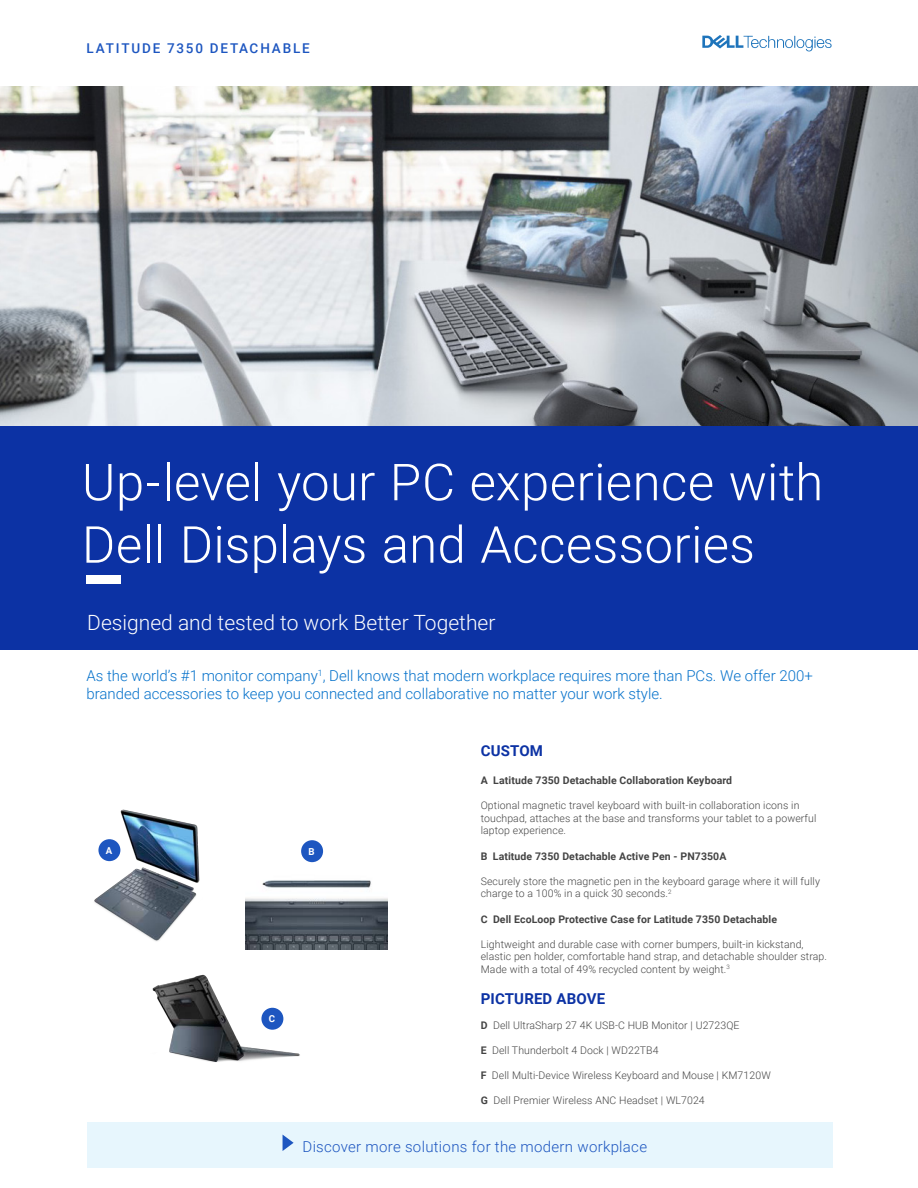
<style>
.page{position:relative;width:918px;height:1188px;background:#fff}
.page>*{position:absolute;margin:0;border:0;box-sizing:border-box;transform-origin:0 0}
.t1{font:300 51px/62.4px "Roboto";letter-spacing:.005em;color:#fff}
.t2{font:300 21px "Roboto";color:#fff}
.t3{font:300 15px/18px "Roboto";color:#0672cb}
.t4{font:300 15px "Roboto";letter-spacing:.02em;color:#1d56c0}
.t5{font:700 15px "Roboto";letter-spacing:.01em;color:#0c32a4}
.t6{font:500 13.5px "Roboto";letter-spacing:.135em;color:#1d56c0}
.t7{font:300 10.5px/12.6px "Roboto";letter-spacing:.01em;color:#444}
.t8{font:700 10.5px "Roboto";letter-spacing:.01em;color:#444}
.t9{font:700 9.6px "Roboto";color:#fff}
.s1{font-weight:700}
</style>
<div class="page">
<img style="left:152px;top:974px;width:148px;height:88px">
<div style="left:0;top:426px;width:918px;height:224px;background:#0c32a4"></div>
<img style="left:0;top:86px;width:918px;height:340px">
<div style="left:86px;top:576px;width:34px;height:8px;background:#fff"></div>
<svg style="left:702px;top:35px;width:130px;height:16px"></svg>
<div style="left:301px;top:840px;width:22px;height:22px;background:#1d56c0;border-radius:50%"></div>
<div style="left:261px;top:1008px;width:22px;height:22px;background:#1d56c0;border-radius:50%"></div>
<img style="left:245px;top:880px;width:143px;height:70px">
<img style="left:94px;top:809px;width:106px;height:132px">
<div style="left:98px;top:839px;width:22px;height:22px;background:#1d56c0;border-radius:50%"></div>
<div style="left:87px;top:1122px;width:745px;height:46px;background:#e7f6fd"></div>
<svg style="left:283px;top:1135px;width:11px;height:16px"></svg>
<p class="t6" style="left:86px;top:39px;width:225px">LATITUDE 7350 DETACHABLE</p>
<p class="t1" style="left:82px;top:449px;width:743px">Up-level your PC experience with<br>Dell Displays and Accessories</p>
<p class="t2" style="left:87px;top:608px;width:410px">Designed and tested to work Better Together</p>
<p class="t3" style="left:86px;top:666px;width:728px">As the world’s #1 monitor company<sup>1</sup>, Dell knows that modern workplace requires more than PCs. We offer 200+ branded accessories to keep you connected and collaborative no matter your work style.</p>
<p class="t9" style="left:106px;top:843px;width:8px">A</p>
<p class="t9" style="left:269px;top:1012px;width:8px">C</p>
<p class="t9" style="left:309px;top:844px;width:8px">B</p>
<p class="t5" style="left:481px;top:741px;width:64px">CUSTOM</p>
<p class="t8" style="left:481px;top:773px;width:253px">A Latitude 7350 Detachable Collaboration Keyboard</p>
<p class="t7" style="left:481px;top:799px;width:337px">Optional magnetic travel keyboard with built-in collaboration icons in touchpad, attaches at the base and transforms your tablet to a powerful laptop experience.</p>
<p class="t8" style="left:481px;top:849px;width:247px">B Latitude 7350 Detachable Active Pen - PN7350A</p>
<p class="t7" style="left:481px;top:874px;width:341px">Securely store the magnetic pen in the keyboard garage where it will fully charge to a 100% in a quick 30 seconds.<sup>2</sup></p>
<p class="t8" style="left:481px;top:912px;width:298px">C Dell EcoLoop Protective Case for Latitude 7350 Detachable</p>
<p class="t7" style="left:481px;top:937px;width:348px">Lightweight and durable case with corner bumpers, built-in kickstand, elastic pen holder, comfortable hand strap, and detachable shoulder strap.<br>Made with a total of 49% recycled content by weight.<sup>3</sup></p>
<p class="t5" style="left:481px;top:988px;width:126px">PICTURED ABOVE</p>
<p class="t7" style="left:481px;top:1018px;width:260px"><span class="s1">D</span> Dell UltraSharp 27 4K USB-C HUB Monitor | U2723QE</p>
<p class="t7" style="left:481px;top:1044px;width:179px"><span class="s1">E</span> Dell Thunderbolt 4 Dock | WD22TB4</p>
<p class="t7" style="left:481px;top:1069px;width:291px"><span class="s1">F</span> Dell Multi-Device Wireless Keyboard and Mouse | KM7120W</p>
<p class="t7" style="left:481px;top:1094px;width:226px"><span class="s1">G</span> Dell Premier Wireless ANC Headset | WL7024</p>
<p class="t4" style="left:303px;top:1136px;width:346px">Discover more solutions for the modern workplace</p>
</div>
